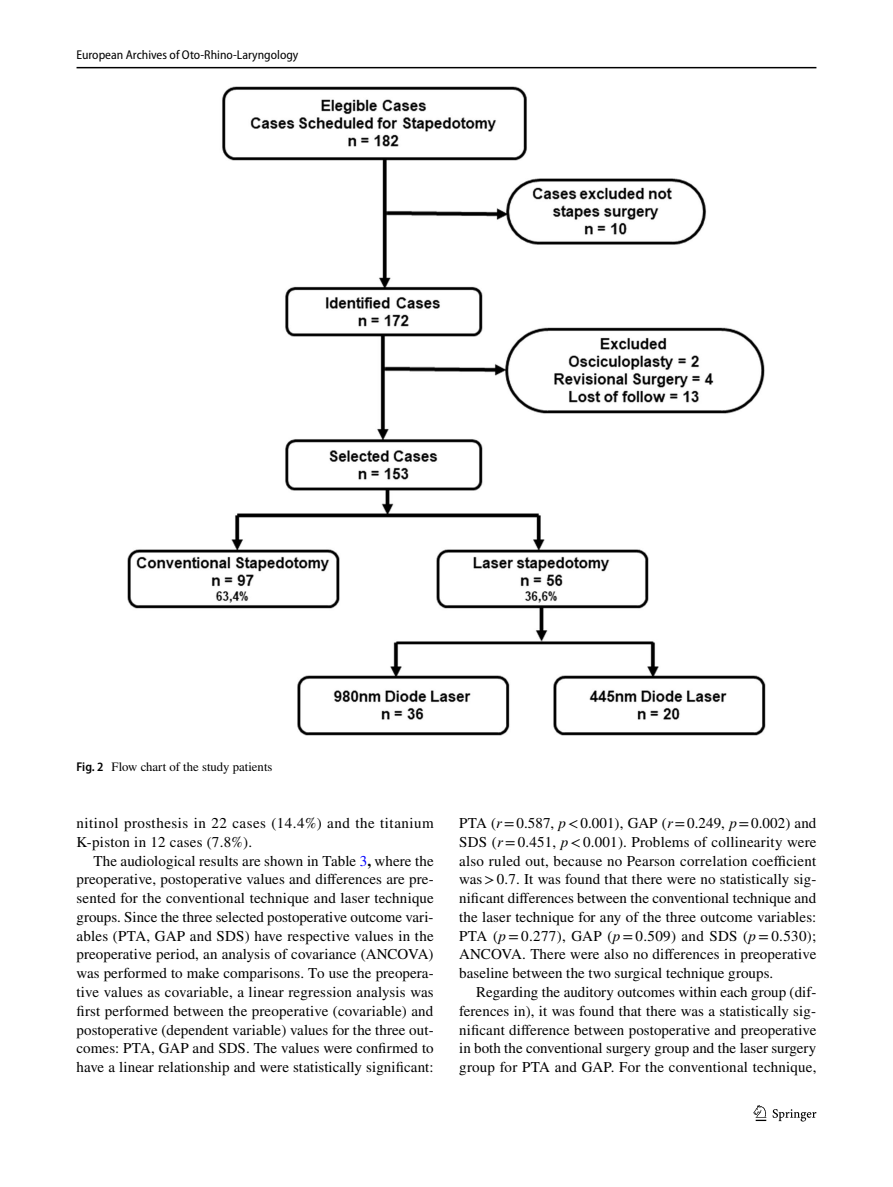
<style>
.page{position:relative;width:893px;height:1187px;background:#fff}
.page>*{position:absolute;margin:0;border:0;box-sizing:border-box;transform-origin:0 0}
.t1{font:15px/18.8px "STIX";letter-spacing:.005em;color:#000;text-align:justify}
.t2{font:15px/18.8px "STIX";letter-spacing:.03em;color:#000}
.t3{font:semi-condensed 12.75px "Myriad Pro";color:#000}
.t4{font:12.75px "STIX";color:#000}
.s1{font-family:"Myriad Pro";font-weight:600;font-stretch:semi-condensed}
.s2{color:#00f}
.s3{font-weight:700}
.s4{font-style:italic}
</style>
<div class="page">
<hr style="left:77px;top:67px;width:739px;height:1px;background:#000">
<svg style="left:753px;top:1105px;width:13px;height:15px"></svg>
<svg style="left:773px;top:1109px;width:43px;height:12px"></svg>
<img style="left:128px;top:87px;width:637px;height:649px">
<p class="t3" style="left:77px;top:48px;width:223px">European Archives of Oto-Rhino-Laryngology</p>
<p class="t4" style="left:77px;top:758px;width:197px"><span class="s1">Fig. 2</span> Flow chart of the study patients</p>
<p class="t2" style="left:77px;top:814px;width:359px">nitinol prosthesis in 22 cases (14.4%) and the titanium<br>K-piston in 12 cases (7.8%).</p>
<p class="t1" style="left:77px;top:852px;width:359px;text-indent:17px">The audiological results are shown in Table <span class="s2">3</span><span class="s3">,</span> where the preoperative, postoperative values and differences are pre&shy;sented for the conventional technique and laser technique groups. Since the three selected postoperative outcome vari&shy;ables (PTA, GAP and SDS) have respective values in the preoperative period, an analysis of covariance (ANCOVA) was performed to make comparisons. To use the preopera&shy;tive values as covariable, a linear regression analysis was first performed between the preoperative (covariable) and postoperative (dependent variable) values for the three out&shy;comes: PTA, GAP and SDS. The values were confirmed to have a linear relationship and were statistically significant:</p>
<p class="t1" style="left:459px;top:814px;width:359px">PTA (<span class="s4">r</span>=0.587, <span class="s4">p</span>&lt;0.001), GAP (<span class="s4">r</span>=0.249, <span class="s4">p</span>=0.002) and SDS (<span class="s4">r</span>=0.451, <span class="s4">p</span>&lt;0.001). Problems of collinearity were also ruled out, because no Pearson correlation coefficient was&gt;0.7. It was found that there were no statistically sig&shy;nificant differences between the conventional technique and the laser technique for any of the three outcome variables:<br>PTA (<span class="s4">p</span>=0.277), GAP (<span class="s4">p</span>=0.509) and SDS (<span class="s4">p</span>=0.530); ANCOVA. There were also no differences in preoperative baseline between the two surgical technique groups.</p>
<p class="t1" style="left:459px;top:983px;width:359px;text-indent:17px">Regarding the auditory outcomes within each group (dif&shy;ferences in), it was found that there was a statistically sig&shy;nificant difference between postoperative and preoperative in both the conventional surgery group and the laser surgery group for PTA and GAP. For the conventional technique,</p>
</div>
